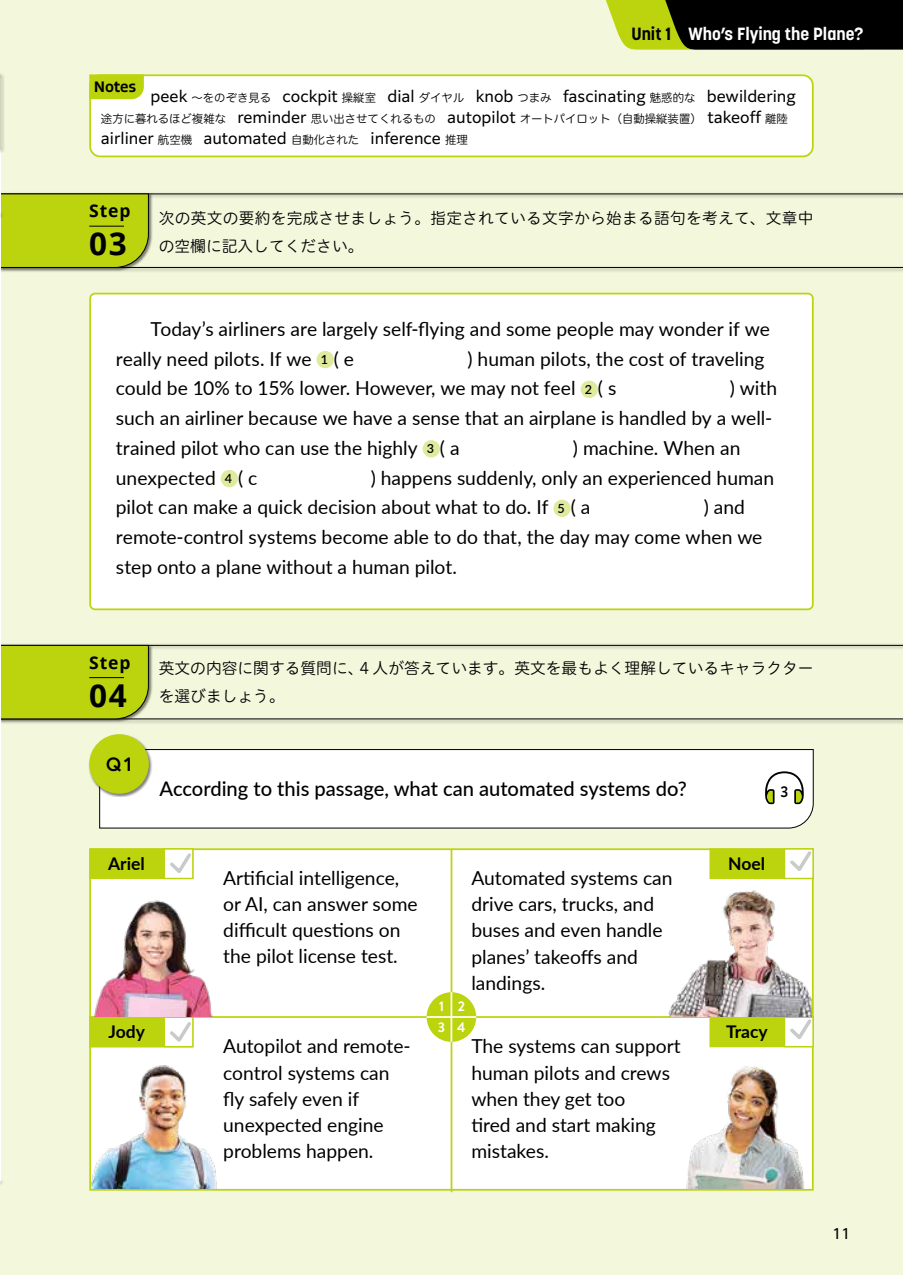
<style>
.page{position:relative;width:903px;height:1275px;background:#f3f7dc}
.page>*{position:absolute;margin:0;border:0;box-sizing:border-box;transform-origin:0 0}
.t1{font:700 31.5px "Open Sans";color:#000}
.t2{font:500 20.12px "Lato";color:#000}
.t3{font:19.25px/26.2px "Lato";color:#000}
.t4{font:700 19.25px "Europa";color:#000}
.t5{font:700 17.5px "Korolev";color:#fff}
.t6{font:700 17.5px "Lato";color:#000}
.t7{font:700 17.5px "Open Sans";letter-spacing:.05em;color:#000}
.t8{font:600 16.1px "Rolphie";color:#000}
.t9{font:15.75px "Clarimo UDPE";color:#000}
.t10{font:15.75px/28px "Hiragino UD Sans R Std W3";color:#000}
.t11{font:500 15.75px "Allotrope";color:#000}
.t12{font:700 14px/21px "Brandon Grotesque";color:#fff}
.t13{font:14px "Hiragino UD Sans R Std W6";color:#000}
.t14{font:11.38px "Hira Maru Std N W3";color:#000}
.s1{color:#000}
.s2{font-family:"Hira Maru Std N W3";font-size:11.38px}
.s3{font-family:"Clarimo UDPE";font-size:15.75px}
.s4{font-weight:600;font-size:12.6px}
</style>
<div class="page">
<div style="left:89px;top:848px;width:725px;height:343px;background:#fff;border:2px solid #bcd40e"></div>
<div style="left:710px;top:1017px;width:103px;height:30px;background:#bcd40e"></div>
<div style="left:709px;top:1016px;width:105px;height:31px;border:1px solid #bcd40e"></div>
<div style="left:784px;top:1016px;width:30px;height:31px;background:#fff;border:1px solid #bcd40e"></div>
<svg style="left:790px;top:1018px;width:24px;height:25px"></svg>
<div style="left:710px;top:849px;width:103px;height:29px;background:#bcd40e"></div>
<div style="left:709px;top:848px;width:105px;height:31px;border:1px solid #bcd40e"></div>
<div style="left:784px;top:848px;width:30px;height:31px;background:#fff;border:1px solid #bcd40e"></div>
<svg style="left:787px;top:848px;width:27px;height:27px"></svg>
<div style="left:90px;top:1017px;width:103px;height:30px;background:#bcd40e"></div>
<div style="left:89px;top:1017px;width:104px;height:30px;border:1px solid #bcd40e"></div>
<div style="left:164px;top:1016px;width:29px;height:31px;background:#fff;border:1px solid #bcd40e"></div>
<svg style="left:170px;top:1019px;width:24px;height:26px"></svg>
<div style="left:90px;top:849px;width:103px;height:29px;background:#bcd40e"></div>
<div style="left:89px;top:848px;width:104px;height:31px;border:1px solid #bcd40e"></div>
<div style="left:164px;top:848px;width:29px;height:31px;background:#fff;border:1px solid #bcd40e"></div>
<svg style="left:170px;top:850px;width:24px;height:27px"></svg>
<div style="left:0;top:192px;width:903px;height:81px;background:#dce0c7"></div>
<svg style="left:153px;top:193px;width:750px;height:75px;background:#ebefd4"></svg>
<div style="left:0;top:193px;width:153px;height:79px;background:#000;opacity:.5"></div>
<div style="left:0;top:643px;width:903px;height:81px;background:#000;opacity:.5"></div>
<svg style="left:153px;top:645px;width:750px;height:74px"></svg>
<div style="left:0;top:644px;width:153px;height:79px;background:#000;opacity:.5"></div>
<svg style="left:1px;top:644px;width:148px;height:76px;background:#b5cb13"></svg>
<hr style="left:89px;top:677px;width:35px;height:1px;background:#000">
<hr style="left:89px;top:1016px;width:725px;height:2px;background:#bcd40e">
<hr style="left:451px;top:850px;width:1px;height:342px;background:#bcd40e">
<div style="left:427px;top:992px;width:49px;height:50px;background:#bcd40e;border-radius:50%"></div>
<hr style="left:427px;top:1016px;width:49px;height:2px;background:#fff">
<hr style="left:450px;top:992px;width:2px;height:50px;background:#fff">
<hr style="left:0;top:149px;width:1px;height:1032px;background:#fff">
<div style="left:0;top:73px;width:5px;height:81px;background:#daddc5"></div>
<svg style="left:0;top:193px;width:149px;height:75px;background:#b4cb12"></svg>
<div style="left:90px;top:294px;width:723px;height:315px;background:#fff;border-radius:5px"></div>
<div style="left:316px;top:351px;width:18px;height:17px;background:#e0ea9d;border-radius:50%"></div>
<div style="left:581px;top:381px;width:17px;height:17px;background:#e0ea9d;border-radius:50%"></div>
<div style="left:423px;top:440px;width:17px;height:17px;background:#e0ea9d;border-radius:50%"></div>
<div style="left:221px;top:470px;width:17px;height:17px;background:#e0ea9d;border-radius:50%"></div>
<div style="left:553px;top:500px;width:18px;height:17px;background:#e0ea9d;border-radius:50%"></div>
<div style="left:89px;top:293px;width:725px;height:317px;border:2px solid #bcd40e;border-radius:5px"></div>
<div style="left:99px;top:749px;width:715px;height:80px;background:#fff"></div>
<div style="left:90px;top:75px;width:723px;height:81px;background:#fff;border-radius:10px"></div>
<div style="left:89px;top:74px;width:725px;height:83px;border:2px solid #bcd40e;border-radius:10px"></div>
<div style="left:88px;top:734px;width:65px;height:63px;background:#000;opacity:.5"></div>
<div style="left:89px;top:734px;width:60px;height:60px;background:#bcd40e;border-radius:50%"></div>
<svg style="left:89px;top:74px;width:55px;height:25px"></svg>
<img style="left:91px;top:1059px;width:135px;height:130px">
<img style="left:91px;top:899px;width:122px;height:117px">
<img style="left:684px;top:1066px;width:125px;height:123px">
<img style="left:668px;top:889px;width:144px;height:127px">
<svg style="left:765px;top:771px;width:39px;height:33px"></svg>
<svg style="left:605px;top:0;width:298px;height:50px;background:#2f340b"></svg>
<p class="t5" style="left:631px;top:23px;width:233px"><span class="s1">Unit 1</span> Who’s Flying the Plane?</p>
<p class="t11" style="left:94px;top:76px;width:44px">Notes</p>
<p class="t9" style="left:151px;top:83px;width:647px">peek <span class="s2">～をのぞき見る　</span>cockpit <span class="s2">操縦室　</span>dial <span class="s2">ダイヤル　</span>knob <span class="s2">つまみ　</span>fascinating <span class="s2">魅惑的な　</span>bewildering</p>
<p class="t14" style="left:101px;top:110px;width:700px">途方に暮れるほど複雑な　<span class="s3">reminder</span> 思い出させてくれるもの　<span class="s3">autopilot</span> オートパイロット（自動操縦装置）　<span class="s3">takeoff</span> 離陸　</p>
<p class="t9" style="left:101px;top:125px;width:368px">airliner <span class="s2">航空機　</span>automated <span class="s2">自動化された　</span>inference <span class="s2">推理</span></p>
<p class="t7" style="left:89px;top:198px;width:43px">Step</p>
<h1 class="t1" style="left:89px;top:222px;width:39px">03</h1>
<p class="t10" style="left:159px;top:204px;width:656px">次の英文の要約を完成させましょう。指定されている文字から始まる語句を考えて、文章中の空欄に記入してください。</p>
<p class="t3" style="left:116px;top:313px;width:655px;line-height:29.8px;text-indent:35px">Today’s airliners are largely self-flying and some people may wonder if we really need pilots. If we <span class="s4">1</span> ( e</p>
<p class="t3" style="left:116px;top:343px;width:650px;line-height:29.8px;text-indent:352px">) human pilots, the cost of traveling could be 10% to 15% lower. However, we may not feel <span class="s4">2</span> ( s</p>
<p class="t3" style="left:116px;top:373px;width:663px;line-height:29.8px;text-indent:614px">) with such an airliner because we have a sense that an airplane is handled by a well&shy;trained pilot who can use the highly <span class="s4">3</span> ( a</p>
<p class="t3" style="left:573px;top:434px;width:169px">) machine. When an</p>
<p class="t3" style="left:116px;top:464px;width:143px">unexpected <span class="s4">4</span> ( c</p>
<p class="t3" style="left:116px;top:462px;width:660px;line-height:29.8px;text-indent:255px">) happens suddenly, only an experienced human pilot can make a quick decision about what to do. If <span class="s4">5</span> ( a</p>
<p class="t3" style="left:116px;top:492px;width:648px;line-height:29.8px;text-indent:588px">) and remote-control systems become able to do that, the day may come when we step onto a plane without a human pilot.</p>
<p class="t7" style="left:89px;top:650px;width:43px">Step</p>
<h1 class="t1" style="left:89px;top:673px;width:39px">04</h1>
<p class="t4" style="left:106px;top:751px;width:28px">Q1</p>
<p class="t10" style="left:159px;top:653px;width:656px">英文の内容に関する質問に、４人が答えています。英文を最もよく理解しているキャラクターを選びましょう。</p>
<p class="t2" style="left:160px;top:774px;width:529px">According to this passage, what can automated systems do?</p>
<p class="t13" style="left:780px;top:781px;width:10px">3</p>
<p class="t6" style="left:108px;top:851px;width:38px">Ariel</p>
<p class="t6" style="left:108px;top:1019px;width:38px">Jody</p>
<p class="t3" style="left:223px;top:864px;width:196px">Artificial intelligence, or AI, can answer some difficult questions on the pilot license test.</p>
<p class="t3" style="left:223px;top:1032px;width:189px">Autopilot and remote&shy;control systems can fly safely even if unexpected engine problems happen.</p>
<p class="t3" style="left:471px;top:864px;width:203px">Automated systems can drive cars, trucks, and buses and even handle planes’ takeoffs and landings.</p>
<p class="t12" style="left:438px;top:996px;width:29px">1 2<br>3 4</p>
<p class="t3" style="left:471px;top:1032px;width:211px">The systems can support human pilots and crews when they get too<br>tired and start making mistakes.</p>
<p class="t6" style="left:728px;top:851px;width:38px">Noel</p>
<p class="t6" style="left:726px;top:1019px;width:43px">Tracy</p>
<p class="t8" style="left:832px;top:1224px;width:19px">11</p>
</div>
